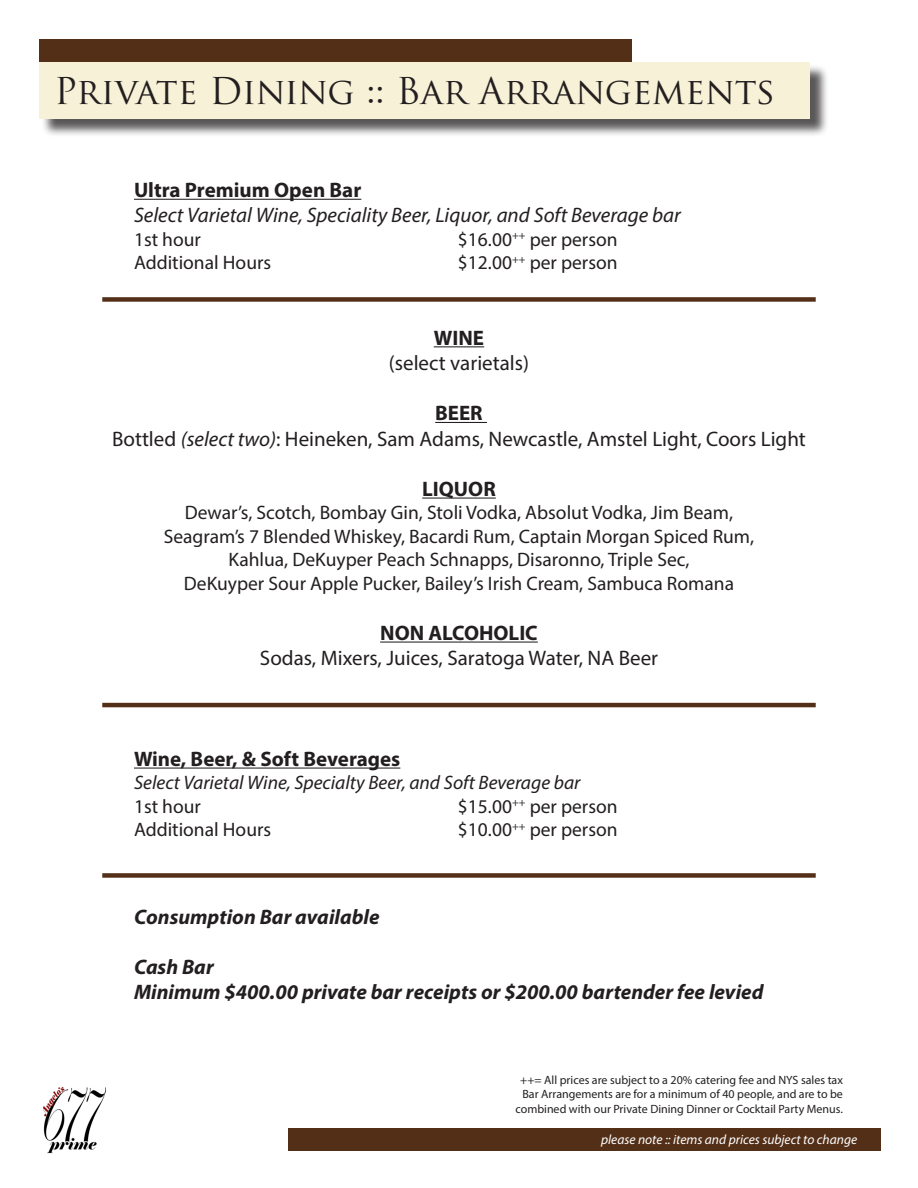
<style>
.page{position:relative;width:918px;height:1188px;background:#fff}
.page>*{position:absolute;margin:0;border:0;box-sizing:border-box;transform-origin:0 0}
.t1{font:36px "Trajan Pro";color:#231f20}
.t2{font:21px "Myriad Pro";color:#231f20}
.t3{font:italic 700 21px "Myriad Pro";color:#231f20}
.t4{font:700 21px "Myriad Pro";color:#231f20}
.t5{font:italic 21px "Myriad Pro";color:#231f20}
.t6{font:19.5px/23.4px "Myriad Pro";color:#231f20;text-align:center}
.t7{font:italic 19.5px "Myriad Pro";color:#231f20}
.t8{font:italic 13.5px "Myriad Pro";color:#fff}
.Body{font:12px/14.4px "Myriad Pro";color:#231f20;text-align:center}
.s1{font-style:italic}
</style>
<div class="page">
<div style="left:41px;top:64px;width:788px;height:73px;background:#231f20;opacity:.75"></div>
<div style="left:39px;top:62px;width:771px;height:56px;background:#f7f1d7"></div>
<div style="left:39px;top:40px;width:593px;height:22px;background:#532f18"></div>
<img style="left:43px;top:1088px;width:62px;height:66px">
<div style="left:288px;top:1128px;width:593px;height:22px;background:#532f18"></div>
<hr style="left:134px;top:199px;width:227px;height:1px;background:#231f20">
<hr style="left:434px;top:346px;width:50px;height:1px;background:#231f20">
<hr style="left:435px;top:422px;width:52px;height:1px;background:#231f20">
<hr style="left:422px;top:498px;width:74px;height:1px;background:#231f20">
<hr style="left:380px;top:642px;width:158px;height:1px;background:#231f20">
<hr style="left:134px;top:768px;width:266px;height:1px;background:#231f20">
<div style="left:102px;top:297px;width:714px;height:5px;background:#532f18"></div>
<hr style="left:102px;top:703px;width:714px;height:4px;background:#532f18">
<div style="left:102px;top:873px;width:714px;height:5px;background:#532f18"></div>
<p class="t1" style="left:54px;top:68px;width:723px">Private Dining :: Bar Arrangements</p>
<p class="t4" style="left:134px;top:176px;width:229px">Ultra Premium Open Bar</p>
<p class="t5" style="left:134px;top:202px;width:548px">Select Varietal Wine, Speciality Beer, Liquor, and Soft Beverage bar</p>
<p class="t6" style="left:134px;top:227px;width:68px">1st hour</p>
<p class="t6" style="left:458px;top:227px;width:161px">$16.00<sup>++</sup> per person</p>
<p class="t6" style="left:134px;top:251px;width:139px">Additional Hours</p>
<p class="t6" style="left:458px;top:251px;width:161px">$12.00<sup>++</sup> per person</p>
<p class="t4" style="left:434px;top:324px;width:52px">WINE</p>
<p class="t2" style="left:389px;top:350px;width:142px">(select varietals)</p>
<p class="t4" style="left:435px;top:400px;width:49px">BEER</p>
<p class="t2" style="left:112px;top:426px;width:695px">Bottled <span class="s1">(select two)</span>: Heineken, Sam Adams, Newcastle, Amstel Light, Coors Light</p>
<p class="t4" style="left:422px;top:475px;width:75px">LIQUOR</p>
<p class="t6" style="left:164px;top:501px;width:592px">Dewar’s, Scotch, Bombay Gin, Stoli Vodka, Absolut Vodka, Jim Beam, Seagram’s 7 Blended Whiskey, Bacardi Rum, Captain Morgan Spiced Rum, Kahlua, DeKuyper Peach Schnapps, Disaronno, Triple Sec,<br>DeKuyper Sour Apple Pucker, Bailey’s Irish Cream, Sambuca Romana</p>
<p class="t4" style="left:380px;top:619px;width:159px">NON ALCOHOLIC</p>
<p class="t2" style="left:260px;top:645px;width:400px">Sodas, Mixers, Juices, Saratoga Water, NA Beer</p>
<p class="t4" style="left:134px;top:745px;width:268px">Wine, Beer, &amp; Soft Beverages</p>
<p class="t7" style="left:134px;top:771px;width:448px">Select Varietal Wine, Specialty Beer, and Soft Beverage bar</p>
<p class="t6" style="left:134px;top:794px;width:68px">1st hour</p>
<p class="t6" style="left:458px;top:794px;width:161px">$15.00<sup>++</sup> per person</p>
<p class="t6" style="left:134px;top:818px;width:139px">Additional Hours</p>
<p class="t6" style="left:458px;top:818px;width:161px">$10.00<sup>++</sup> per person</p>
<p class="t3" style="left:134px;top:903px;width:247px">Consumption Bar available</p>
<p class="t3" style="left:134px;top:953px;width:81px">Cash Bar</p>
<p class="t3" style="left:134px;top:979px;width:631px">Minimum $400.00 private bar receipts or $200.00 bartender fee levied</p>
<p class="Body" style="left:520px;top:1073px;width:324px">++= All prices are subject to a 20% catering fee and NYS sales tax</p>
<p class="Body" style="left:515px;top:1087px;width:329px">Bar Arrangements are for a minimum of 40 people, and are to be combined with our Private Dining Dinner or Cocktail Party Menus.</p>
<p class="t8" style="left:601px;top:1131px;width:258px">please note :: items and prices subject to change</p>
</div>
